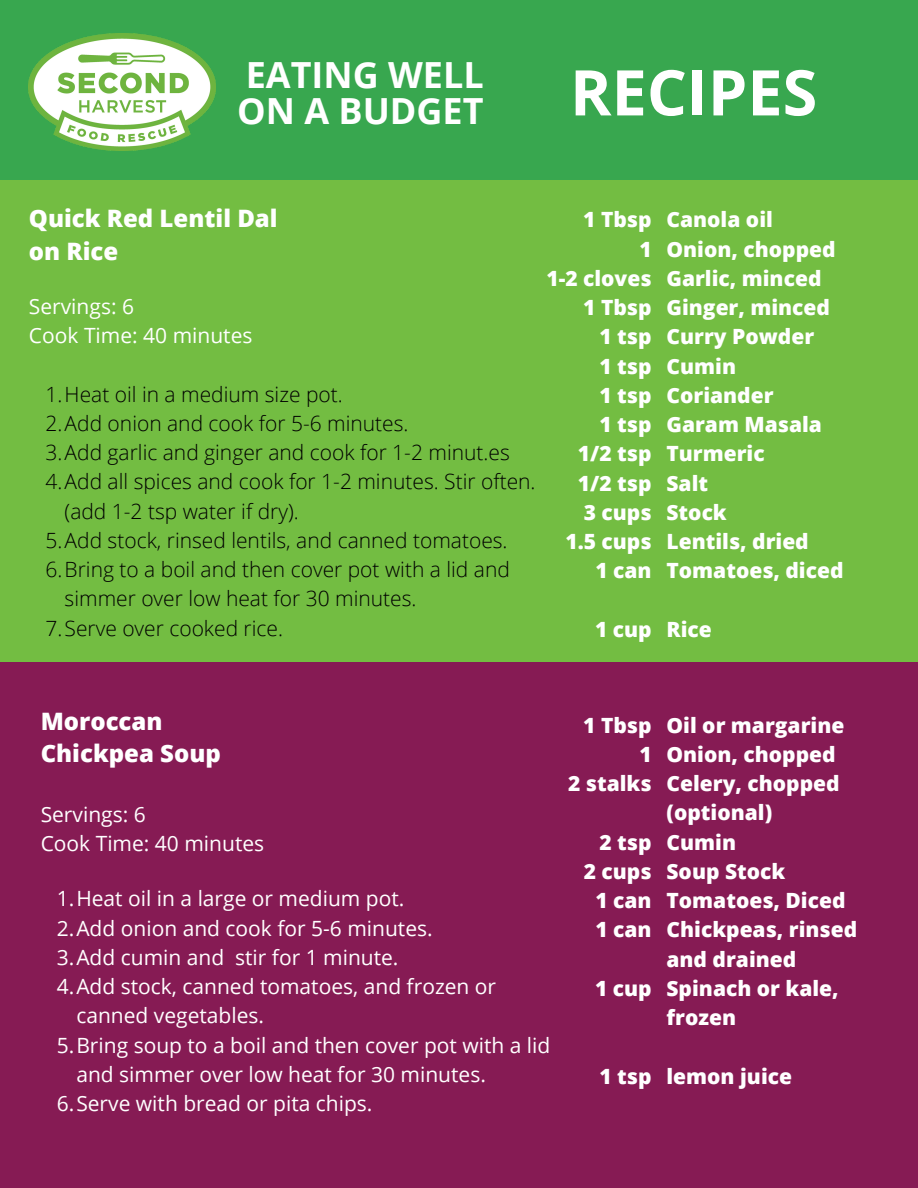
<style>
.page{position:relative;width:918px;height:1188px;background:#fff}
.page>*{position:absolute;margin:0;border:0;box-sizing:border-box;transform-origin:0 0}
.t1{font:700 63px "Open Sans";color:#fff}
.t2{font:700 36px/36px "Open Sans";color:#fff}
.t3{font:800 24px/32.7px "Open Sans";color:#fff}
.t4{font:800 21px/29.2px "Open Sans";color:#fff;text-align:right}
.t5{font:300 21px "Open Sans";color:#000}
.t6{font:21px/29.2px "Open Sans";color:#fff}
</style>
<div class="page">
<div style="left:0;top:0;width:917px;height:180px;background:#38a74f"></div>
<div style="left:0;top:180px;width:918px;height:483px;background:#73bd42"></div>
<div style="left:0;top:663px;width:918px;height:525px;background:#861b54"></div>
<img style="left:29px;top:33px;width:187px;height:117px">
<h2 class="t2" style="left:237px;top:56px;width:248px">EATING WELL<br>ON A BUDGET</h2>
<h1 class="t1" style="left:570px;top:48px;width:249px">RECIPES</h1>
<p class="t3" style="left:29px;top:201px;width:250px">Quick Red Lentil Dal on Rice</p>
<p class="t6" style="left:29px;top:291px;width:225px">Servings: 6<br>Cook Time: 40 minutes</p>
<p class="t5" style="left:46px;top:379px;width:299px">1.Heat oil in a medium size pot.</p>
<p class="t5" style="left:46px;top:409px;width:364px">2.Add onion and cook for 5-6 minutes.</p>
<p class="t5" style="left:46px;top:438px;width:466px">3.Add garlic and ginger and cook for 1-2 minut.es</p>
<p class="t5" style="left:46px;top:467px;width:491px">4.Add all spices and cook for 1-2 minutes. Stir often.</p>
<p class="t5" style="left:65px;top:496px;width:236px">(add 1-2 tsp water if dry).</p>
<p class="t5" style="left:46px;top:526px;width:464px">5.Add stock, rinsed lentils, and canned tomatoes.</p>
<p class="t5" style="left:46px;top:555px;width:466px">6.Bring to a boil and then cover pot with a lid and</p>
<p class="t5" style="left:65px;top:584px;width:353px">simmer over low heat for 30 minutes.</p>
<p class="t5" style="left:46px;top:613px;width:239px">7.Serve over cooked rice.</p>
<p class="t4" style="left:546px;top:205px;width:107px">1 Tbsp<br>1<br>1-2 cloves<br>1 Tbsp<br>1 tsp<br>1 tsp<br>1 tsp<br>1 tsp<br>1/2 tsp<br>1/2 tsp<br>3 cups<br>1.5 cups<br>1 can</p>
<p class="t4" style="left:595px;top:614px;width:58px">1 cup</p>
<p class="t4" style="left:667px;top:205px;width:179px;text-align:left">Canola oil<br>Onion, chopped<br>Garlic, minced<br>Ginger, minced<br>Curry Powder<br>Cumin<br>Coriander<br>Garam Masala<br>Turmeric<br>Salt<br>Stock<br>Lentils, dried<br>Tomatoes, diced</p>
<p class="t4" style="left:667px;top:614px;width:47px">Rice</p>
<p class="t3" style="left:41px;top:704px;width:182px">Moroccan<br>Chickpea Soup</p>
<p class="t6" style="left:41px;top:799px;width:225px">Servings: 6<br>Cook Time: 40 minutes</p>
<p class="t6" style="left:57px;top:884px;width:349px">1.Heat oil in a large or medium pot.</p>
<p class="t6" style="left:57px;top:913px;width:378px">2.Add onion and cook for 5-6 minutes.</p>
<p class="t6" style="left:57px;top:942px;width:343px">3.Add cumin and stir for 1 minute.</p>
<p class="t6" style="left:57px;top:971px;width:441px">4.Add stock, canned tomatoes, and frozen or</p>
<p class="t6" style="left:76px;top:1001px;width:189px">canned vegetables.</p>
<p class="t6" style="left:57px;top:1030px;width:495px">5.Bring soup to a boil and then cover pot with a lid</p>
<p class="t6" style="left:76px;top:1059px;width:411px">and simmer over low heat for 30 minutes.</p>
<p class="t6" style="left:57px;top:1088px;width:317px">6.Serve with bread or pita chips.</p>
<p class="t4" style="left:568px;top:710px;width:85px">1 Tbsp<br>1<br>2 stalks</p>
<p class="t4" style="left:584px;top:827px;width:69px">2 tsp<br>2 cups<br>1 can<br>1 can</p>
<p class="t4" style="left:595px;top:973px;width:58px">1 cup</p>
<p class="t4" style="left:667px;top:710px;width:192px;text-align:left">Oil or margarine<br>Onion, chopped<br>Celery, chopped (optional)<br>Cumin<br>Soup Stock<br>Tomatoes, Diced<br>Chickpeas, rinsed and drained<br>Spinach or kale, frozen</p>
<p class="t4" style="left:600px;top:1061px;width:54px">1 tsp</p>
<p class="t4" style="left:667px;top:1061px;width:127px">lemon juice</p>
</div>
